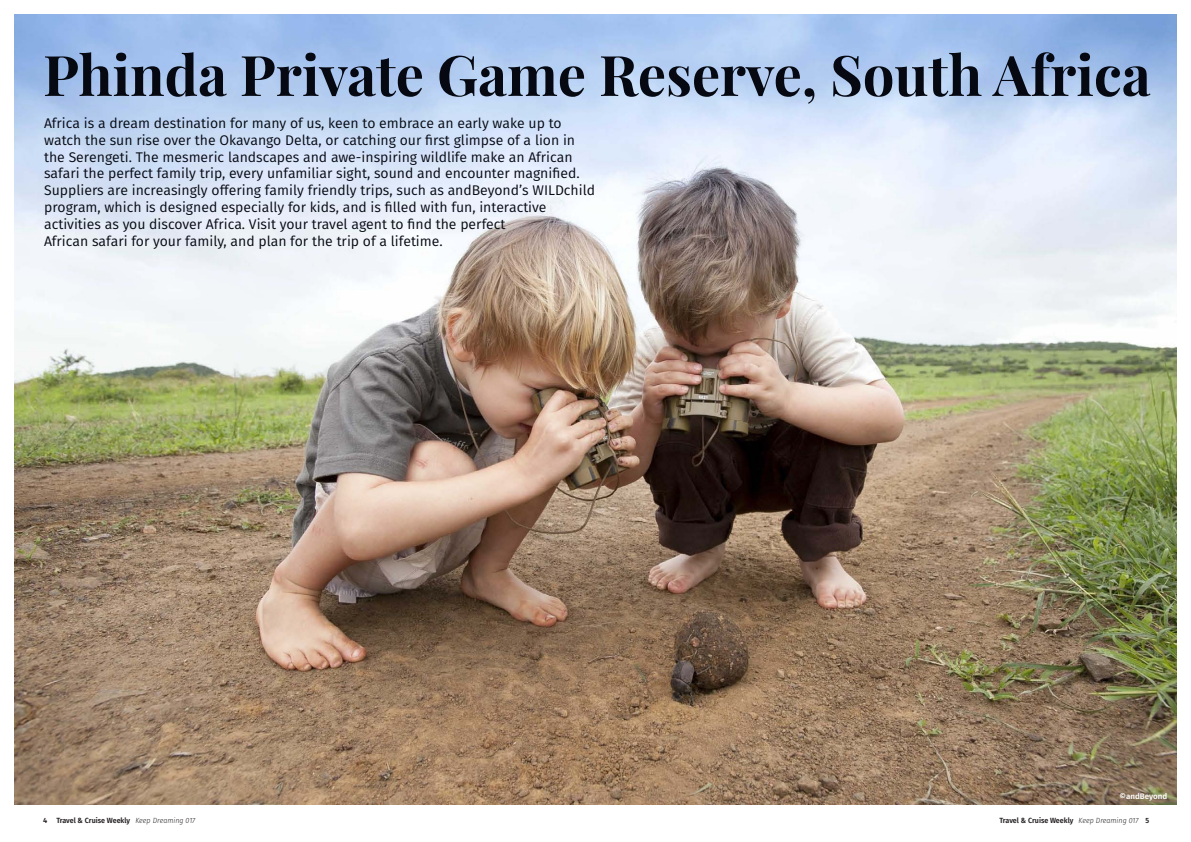
<style>
.page{position:relative;width:1191px;height:842px;background:#fff}
.page>*{position:absolute;margin:0;border:0;box-sizing:border-box;transform-origin:0 0}
.TCW_title{font:700 56px "Playfair Display";color:#060912}
.TCW_body{font:14px/16.8px "Fira Sans";color:#060912}
.TCW_caption{font:600 8px "Fira Sans";color:#fff}
.t1{font:600 7.5px "Fira Sans";color:#231f20}
.t2{font:600 7.5px "Fira Sans";color:#231f20;scale:.95 1}
.s1{font-weight:300;font-style:italic}
</style>
<div class="page">
<img style="left:14px;top:14px;width:1162px;height:790px">
<p class="TCW_title" style="left:43px;top:31px;width:1109px">Phinda Private Game Reserve, South Africa</p>
<p class="TCW_body" style="left:44px;top:114px;width:552px">Africa is a dream destination for many of us, keen to embrace an early wake up to watch the sun rise over the Okavango Delta, or catching our first glimpse of a lion in the Serengeti. The mesmeric landscapes and awe-inspiring wildlife make an African safari the perfect family trip, every unfamiliar sight, sound and encounter magnified.<br>Suppliers are increasingly offering family friendly trips, such as andBeyond’s WILDchild program, which is designed especially for kids, and is filled with fun, interactive activities as you discover Africa. Visit your travel agent to find the perfect</p>
<p class="TCW_body" style="left:44px;top:232px;width:400px">African safari for your family, and plan for the trip of a lifetime.</p>
<p class="TCW_caption" style="left:1124px;top:788px;width:47px">Photo credit</p>
<p class="TCW_caption" style="left:1119px;top:790px;width:49px">©andBeyond</p>
<p class="t1" style="left:43px;top:814px;width:154px">4 Travel &amp; Cruise Weekly <span class="s1">Keep Dreaming 017</span></p>
<p class="t2" style="left:999px;top:814px;width:159px">Travel &amp; Cruise Weekly <span class="s1">Keep Dreaming 017</span> 5</p>
</div>
